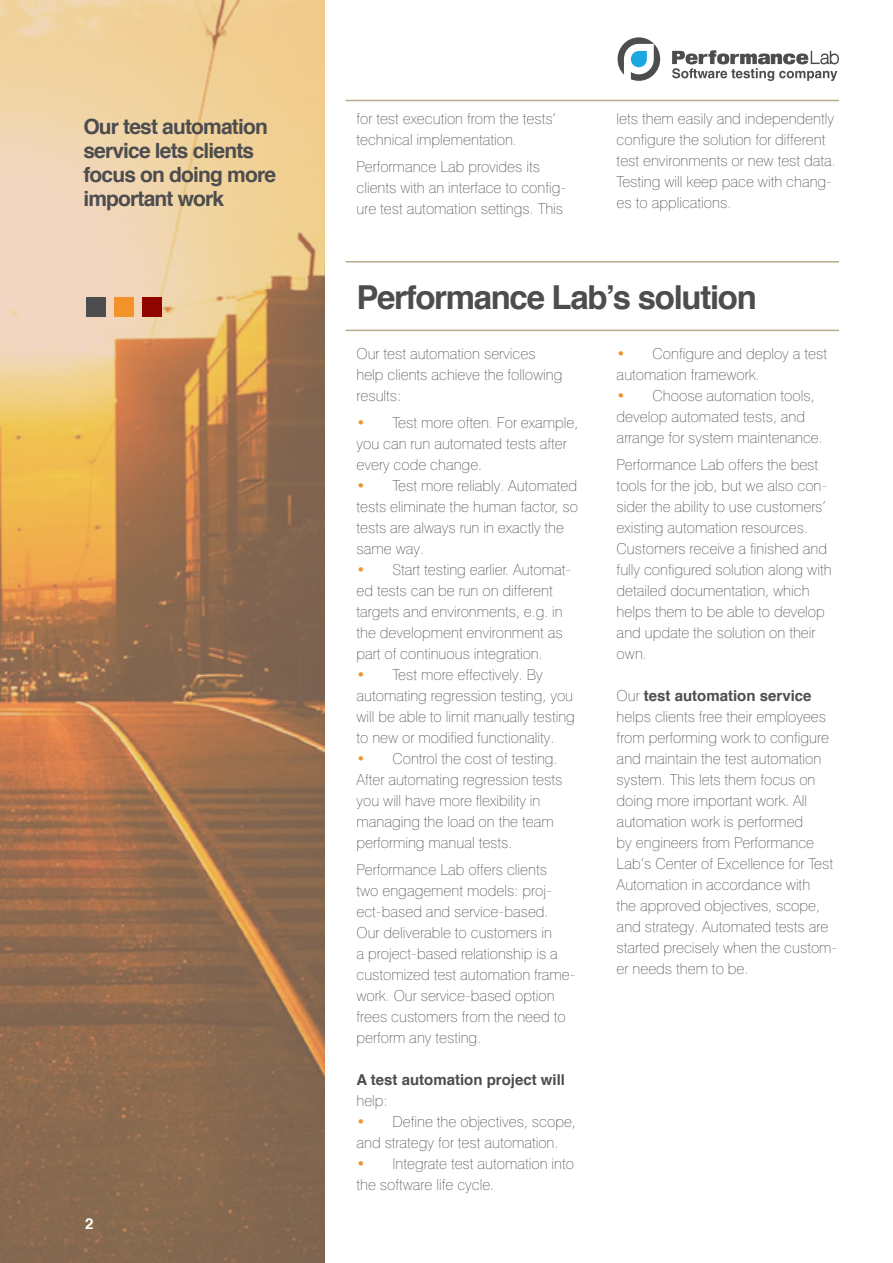
<style>
.page{position:relative;width:893px;height:1263px;background:#fff}
.page>*{position:absolute;margin:0;border:0;box-sizing:border-box;transform-origin:0 0}
.t1{font:700 33px "Helvetica";letter-spacing:-.04em;color:#4d4d4f}
.t2{font:700 21px/24px "Helvetica";letter-spacing:-.04em;color:#4d4d4f}
.t3{font:15px/21px "Helios Thin C";color:#4d4d4f}
.t4{font:700 15px "Helvetica";color:#4d4d4f}
.t5{font:700 15px "Helvetica";color:#fff}
.s1{color:#f3912b}
.s2{font-family:"Helios Thin C";font-weight:400}
</style>
<div class="page">
<hr style="left:346px;top:100px;width:493px;height:1px;background:#b6ab8f">
<svg style="left:618px;top:37px;width:42px;height:44px"></svg>
<svg style="left:672px;top:50px;width:167px;height:31px"></svg>
<svg style="left:0;top:0;width:325px;height:1263px;background:#b58d65"></svg>
<hr style="left:346px;top:261px;width:493px;height:2px;background:#b6ab8f">
<hr style="left:346px;top:330px;width:493px;height:1px;background:#b6ab8f">
<div style="left:87px;top:297px;width:19px;height:20px;background:#4d4d4f"></div>
<div style="left:115px;top:297px;width:19px;height:20px;background:#f3912b"></div>
<div style="left:142px;top:297px;width:20px;height:20px;background:#900400"></div>
<h2 class="t2" style="left:83px;top:115px;width:194px">Our test automation service lets clients focus on doing more important work</h2>
<p class="t5" style="left:85px;top:1212px;width:10px">2</p>
<p class="t3" style="left:356px;top:109px;width:201px">for test execution from the tests’ technical implementation.</p>
<p class="t3" style="left:356px;top:157px;width:211px">Performance Lab provides its clients with an interface to config&shy;ure test automation settings. This</p>
<p class="t3" style="left:617px;top:109px;width:221px">lets them easily and independently configure the solution for different test environments or new test data.<br>Testing will keep pace with chang&shy;es to applications.</p>
<h1 class="t1" style="left:356px;top:271px;width:402px">Performance Lab’s solution</h1>
<p class="t3" style="left:356px;top:344px;width:207px">Our test automation services help clients achieve the following results:</p>
<p class="t3" style="left:356px;top:413px;width:223px"><span class="s1">•</span> Test more often. For example, you can run automated tests after every code change.</p>
<p class="t3" style="left:356px;top:476px;width:223px"><span class="s1">•</span> Test more reliably. Automated tests eliminate the human factor, so tests are always run in exactly the same way.</p>
<p class="t3" style="left:356px;top:560px;width:216px"><span class="s1">•</span> Start testing earlier. Automat&shy;ed tests can be run on different targets and environments, e.g. in the development environment as part of continuous integration.</p>
<p class="t3" style="left:356px;top:665px;width:220px"><span class="s1">•</span> Test more effectively. By automating regression testing, you will be able to limit manually testing to new or modified functionality.</p>
<p class="t3" style="left:356px;top:749px;width:207px"><span class="s1">•</span> Control the cost of testing.<br>After automating regression tests you will have more flexibility in managing the load on the team performing manual tests.</p>
<p class="t3" style="left:356px;top:860px;width:221px">Performance Lab offers clients<br>two engagement models: proj&shy;ect-based and service-based.<br>Our deliverable to customers in<br>a project-based relationship is a customized test automation frame&shy;work. Our service-based option frees customers from the need to perform any testing.</p>
<p class="t4" style="left:356px;top:1068px;width:210px">A test automation project will</p>
<p class="t3" style="left:356px;top:1091px;width:33px">help:</p>
<p class="t3" style="left:356px;top:1112px;width:221px"><span class="s1">•</span> Define the objectives, scope, and strategy for test automation.</p>
<p class="t3" style="left:356px;top:1154px;width:219px"><span class="s1">•</span> Integrate test automation into the software life cycle.</p>
<p class="t3" style="left:617px;top:344px;width:212px"><span class="s1">•</span> Configure and deploy a test automation framework.</p>
<p class="t3" style="left:617px;top:386px;width:208px"><span class="s1">•</span> Choose automation tools, develop automated tests, and arrange for system maintenance.</p>
<p class="t3" style="left:617px;top:455px;width:216px">Performance Lab offers the best tools for the job, but we also con&shy;sider the ability to use customers’ existing automation resources.<br>Customers receive a finished and fully configured solution along with detailed documentation, which helps them to be able to develop and update the solution on their own.</p>
<p class="t4" style="left:617px;top:684px;width:196px"><span class="s2">Our</span> test automation service</p>
<p class="t3" style="left:617px;top:707px;width:222px">helps clients free their employees from performing work to configure and maintain the test automation system. This lets them focus on doing more important work. All automation work is performed<br>by engineers from Performance<br>Lab’s Center of Excellence for Test<br>Automation in accordance with<br>the approved objectives, scope, and strategy. Automated tests are started precisely when the custom&shy;er needs them to be.</p>
</div>
